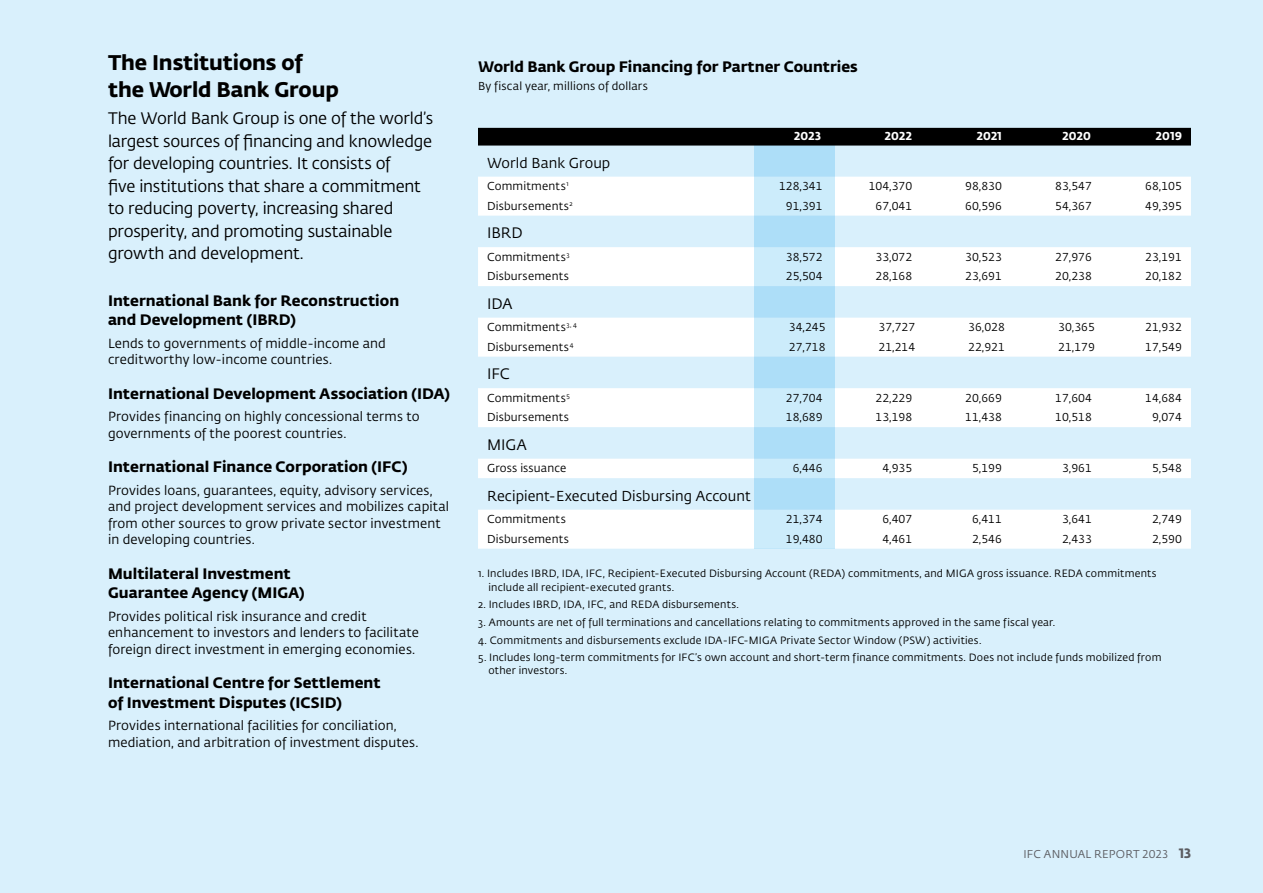
<style>
.page{position:relative;width:1263px;height:893px;background:#d9f0fc}
.page>*{position:absolute;margin:0;border:0;box-sizing:border-box;transform-origin:0 0}
.t1{font:700 21px/27px "Fedra Sans Std";letter-spacing:-.005em;color:#000}
.t2{font:16.5px/22.5px "Fedra Sans Std";letter-spacing:-.01em;color:#000}
.t3{font:700 15px/19.5px "Fedra Sans Std";color:#000}
.t4{font:15px "Fedra Sans Std";color:#000}
.t5{font:14.25px "Fedra Sans Std";letter-spacing:.005em;color:#000}
.t6{font:13.2px/16.5px "Fedra Sans Std";letter-spacing:.01em;color:#000}
.t7{font:11.4px "Fedra Sans Std";color:#000}
.t8{font:700 11.4px "Fedra Sans Std";color:#fff}
.t9{font:11.25px "Fedra Sans Std";letter-spacing:.015em;color:#5b5c61}
.t10{font:10.5px/13.2px "Fedra Sans Std";letter-spacing:.02em;color:#000}
.s1{font-weight:700;font-size:13.5px}
</style>
<div class="page">
<svg style="left:478px;top:177px;width:713px;height:372px;fill:#fff"></svg>
<div style="left:478px;top:128px;width:713px;height:18px;background:#000"></div>
<svg style="left:754px;top:146px;width:80px;height:403px;fill:#ccecfb"></svg>
<h1 class="t1" style="left:108px;top:51px;width:232px">The Institutions of the World Bank Group</h1>
<p class="t2" style="left:108px;top:108px;width:327px">The World Bank Group is one of the world’s largest sources of financing and knowledge for developing countries. It consists of<br>five institutions that share a commitment to reducing poverty, increasing shared prosperity, and promoting sustainable growth and development.</p>
<p class="t3" style="left:108px;top:292px;width:293px">International Bank for Reconstruction and Development (IBRD)</p>
<p class="t6" style="left:108px;top:335px;width:279px">Lends to governments of middle-income and creditworthy low-income countries.</p>
<p class="t3" style="left:108px;top:385px;width:343px">International Development Association (IDA)</p>
<p class="t6" style="left:108px;top:409px;width:313px">Provides financing on highly concessional terms to governments of the poorest countries.</p>
<p class="t3" style="left:108px;top:458px;width:301px">International Finance Corporation (IFC)</p>
<p class="t6" style="left:108px;top:482px;width:343px">Provides loans, guarantees, equity, advisory services, and project development services and mobilizes capital from other sources to grow private sector investment in developing countries.</p>
<p class="t3" style="left:108px;top:565px;width:198px">Multilateral Investment<br>Guarantee Agency (MIGA)</p>
<p class="t6" style="left:108px;top:608px;width:312px">Provides political risk insurance and credit enhancement to investors and lenders to facilitate foreign direct investment in emerging economies.</p>
<p class="t3" style="left:108px;top:674px;width:274px">International Centre for Settlement of Investment Disputes (ICSID)</p>
<p class="t6" style="left:108px;top:718px;width:312px">Provides international facilities for conciliation, mediation, and arbitration of investment disputes.</p>
<p class="t3" style="left:478px;top:57px;width:381px">World Bank Group Financing for Partner Countries</p>
<p class="t7" style="left:478px;top:80px;width:171px">By fiscal year, millions of dollars</p>
<p class="t8" style="left:794px;top:130px;width:28px">2023</p>
<p class="t8" style="left:885px;top:130px;width:29px">2022</p>
<p class="t8" style="left:977px;top:130px;width:27px">2021</p>
<p class="t8" style="left:1062px;top:130px;width:30px">2020</p>
<p class="t8" style="left:1156px;top:130px;width:28px">2019</p>
<p class="t5" style="left:487px;top:155px;width:125px">World Bank Group</p>
<p class="t7" style="left:487px;top:180px;width:83px">Commitments<sup>1</sup></p>
<p class="t7" style="left:779px;top:180px;width:45px">128,341</p>
<p class="t7" style="left:869px;top:180px;width:45px">104,370</p>
<p class="t7" style="left:965px;top:180px;width:38px">98,830</p>
<p class="t7" style="left:1055px;top:180px;width:38px">83,547</p>
<p class="t7" style="left:1145px;top:180px;width:38px">68,105</p>
<p class="t7" style="left:487px;top:200px;width:87px">Disbursements<sup>2</sup></p>
<p class="t7" style="left:786px;top:200px;width:38px">91,391</p>
<p class="t7" style="left:875px;top:200px;width:38px">67,041</p>
<p class="t7" style="left:965px;top:200px;width:38px">60,596</p>
<p class="t7" style="left:1055px;top:200px;width:38px">54,367</p>
<p class="t7" style="left:1145px;top:200px;width:38px">49,395</p>
<p class="t4" style="left:487px;top:225px;width:37px">IBRD</p>
<p class="t7" style="left:487px;top:251px;width:84px">Commitments<sup>3</sup></p>
<p class="t7" style="left:786px;top:251px;width:38px">38,572</p>
<p class="t7" style="left:875px;top:251px;width:38px">33,072</p>
<p class="t7" style="left:965px;top:251px;width:38px">30,523</p>
<p class="t7" style="left:1055px;top:251px;width:38px">27,976</p>
<p class="t7" style="left:1145px;top:251px;width:38px">23,191</p>
<p class="t7" style="left:487px;top:270px;width:83px">Disbursements</p>
<p class="t7" style="left:786px;top:270px;width:38px">25,504</p>
<p class="t7" style="left:875px;top:270px;width:38px">28,168</p>
<p class="t7" style="left:965px;top:270px;width:38px">23,691</p>
<p class="t7" style="left:1055px;top:270px;width:38px">20,238</p>
<p class="t7" style="left:1145px;top:270px;width:38px">20,182</p>
<p class="t4" style="left:487px;top:295px;width:27px">IDA</p>
<p class="t7" style="left:487px;top:321px;width:92px">Commitments<sup>3,</sup> <sup>4</sup></p>
<p class="t7" style="left:789px;top:321px;width:38px">34,245</p>
<p class="t7" style="left:878px;top:321px;width:38px">37,727</p>
<p class="t7" style="left:968px;top:321px;width:38px">36,028</p>
<p class="t7" style="left:1058px;top:321px;width:38px">30,365</p>
<p class="t7" style="left:1145px;top:321px;width:38px">21,932</p>
<p class="t7" style="left:487px;top:341px;width:88px">Disbursements<sup>4</sup></p>
<p class="t7" style="left:789px;top:341px;width:38px">27,718</p>
<p class="t7" style="left:878px;top:341px;width:38px">21,214</p>
<p class="t7" style="left:968px;top:341px;width:38px">22,921</p>
<p class="t7" style="left:1058px;top:341px;width:38px">21,179</p>
<p class="t7" style="left:1145px;top:341px;width:38px">17,549</p>
<p class="t4" style="left:487px;top:366px;width:25px">IFC</p>
<p class="t7" style="left:487px;top:392px;width:84px">Commitments<sup>5</sup></p>
<p class="t7" style="left:786px;top:392px;width:38px">27,704</p>
<p class="t7" style="left:875px;top:392px;width:38px">22,229</p>
<p class="t7" style="left:965px;top:392px;width:38px">20,669</p>
<p class="t7" style="left:1055px;top:392px;width:38px">17,604</p>
<p class="t7" style="left:1145px;top:392px;width:38px">14,684</p>
<p class="t7" style="left:487px;top:411px;width:83px">Disbursements</p>
<p class="t7" style="left:786px;top:411px;width:38px">18,689</p>
<p class="t7" style="left:875px;top:411px;width:38px">13,198</p>
<p class="t7" style="left:965px;top:411px;width:38px">11,438</p>
<p class="t7" style="left:1055px;top:411px;width:38px">10,518</p>
<p class="t7" style="left:1152px;top:411px;width:31px">9,074</p>
<p class="t4" style="left:487px;top:436px;width:41px">MIGA</p>
<p class="t7" style="left:487px;top:462px;width:81px">Gross issuance</p>
<p class="t7" style="left:793px;top:462px;width:31px">6,446</p>
<p class="t7" style="left:882px;top:462px;width:31px">4,935</p>
<p class="t7" style="left:972px;top:462px;width:31px">5,199</p>
<p class="t7" style="left:1062px;top:462px;width:31px">3,961</p>
<p class="t7" style="left:1152px;top:462px;width:31px">5,548</p>
<p class="t5" style="left:487px;top:488px;width:265px">Recipient-Executed Disbursing Account</p>
<p class="t7" style="left:487px;top:513px;width:80px">Commitments</p>
<p class="t7" style="left:786px;top:513px;width:38px">21,374</p>
<p class="t7" style="left:882px;top:513px;width:31px">6,407</p>
<p class="t7" style="left:972px;top:513px;width:31px">6,411</p>
<p class="t7" style="left:1062px;top:513px;width:31px">3,641</p>
<p class="t7" style="left:1152px;top:513px;width:31px">2,749</p>
<p class="t7" style="left:487px;top:533px;width:83px">Disbursements</p>
<p class="t7" style="left:786px;top:533px;width:38px">19,480</p>
<p class="t7" style="left:882px;top:533px;width:31px">4,461</p>
<p class="t7" style="left:972px;top:533px;width:31px">2,546</p>
<p class="t7" style="left:1062px;top:533px;width:31px">2,433</p>
<p class="t7" style="left:1152px;top:533px;width:31px">2,590</p>
<p class="t10" style="left:488px;top:567px;width:670px;text-indent:-10px">1. Includes IBRD, IDA, IFC, Recipient-Executed Disbursing Account (REDA) commitments, and MIGA gross issuance. REDA commitments include all recipient-executed grants.</p>
<p class="t10" style="left:478px;top:598px;width:262px">2. Includes IBRD, IDA, IFC, and REDA disbursements.</p>
<p class="t10" style="left:478px;top:616px;width:579px">3. Amounts are net of full terminations and cancellations relating to commitments approved in the same fiscal year.</p>
<p class="t10" style="left:478px;top:633px;width:505px">4. Commitments and disbursements exclude IDA-IFC-MIGA Private Sector Window (PSW) activities.</p>
<p class="t10" style="left:488px;top:651px;width:674px;text-indent:-10px">5. Includes long-term commitments for IFC’s own account and short-term finance commitments. Does not include funds mobilized from other investors.</p>
<p class="t9" style="left:1023px;top:848px;width:169px">IFC ANNUAL REPORT 2023 <span class="s1">13</span></p>
</div>
